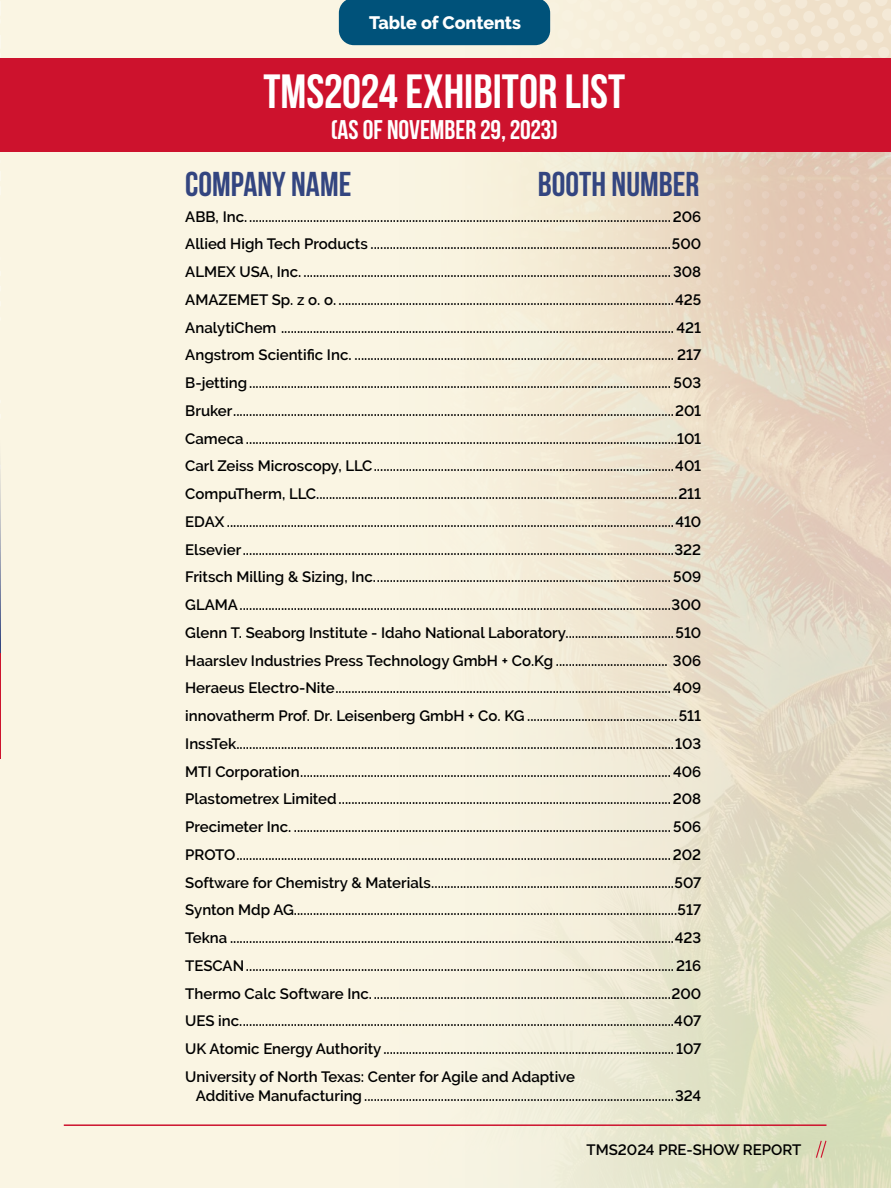
<style>
.page{position:relative;width:891px;height:1188px;background:#fff}
.page>*{position:absolute;margin:0;border:0;box-sizing:border-box;transform-origin:0 0}
.t1{font:700 48px "Bebas Neue";color:#fff}
.t2{font:700 34.5px "Bebas Neue";color:#334580}
.t3{font:700 27px "Bebas Neue";color:#fff}
.t4{font:800 18px "Raleway";color:#fff}
.t5{font:600 15px/27.8px "Raleway";color:#000;text-align:justify}
</style>
<div class="page">
<svg style="left:1px;top:0;width:890px;height:58px;background:#f6efdc"></svg>
<hr style="left:0;top:654px;width:1px;height:105px;background:#cd122d">
<img style="left:1px;top:152px;width:890px;height:1036px">
<div style="left:0;top:58px;width:891px;height:94px;background:#cd122d"></div>
<hr style="left:64px;top:1124px;width:762px;height:2px;background:#cd122d">
<svg style="left:815px;top:1139px;width:12px;height:20px"></svg>
<svg style="left:0;top:0;width:1px;height:647px"></svg>
<svg style="left:0;top:759px;width:1px;height:429px"></svg>
<div style="left:339px;top:0;width:211px;height:45px;background:#00527a"></div>
<p class="t4" style="left:369px;top:12px;width:153px">Table of Contents</p>
<h1 class="t1" style="left:264px;top:65px;width:363px">TMS2024 EXHIBITOR LIST</h1>
<h3 class="t3" style="left:331px;top:115px;width:229px">(AS OF NOVEMBER 29, 2023)</h3>
<h2 class="t2" style="left:185px;top:165px;width:168px">COMPANY NAME</h2>
<h2 class="t2" style="left:538px;top:165px;width:163px">BOOTH NUMBER</h2>
<p class="t5" style="left:185px;top:203px;width:518px">ABB, Inc. ....................................................................................................................................206<br>Allied High Tech Products ..............................................................................................500<br>ALMEX USA, Inc. ...................................................................................................................308<br>AMAZEMET Sp. z o. o. .........................................................................................................425<br>AnalytiChem ........................................................................................................................... 421<br>Angstrom Scientific Inc. .................................................................................................... 217<br>B-jetting.................................................................................................................................... 503<br>Bruker..........................................................................................................................................201<br>Cameca .......................................................................................................................................101<br>Carl Zeiss Microscopy, LLC..............................................................................................401<br>CompuTherm, LLC.................................................................................................................211<br>EDAX ............................................................................................................................................410<br>Elsevier.......................................................................................................................................322<br>Fritsch Milling &amp; Sizing, Inc............................................................................................. 509<br>GLAMA.......................................................................................................................................300<br>Glenn T. Seaborg Institute - Idaho National Laboratory..................................510<br>Haarslev Industries Press Technology GmbH + Co.Kg ................................... 306<br>Heraeus Electro-Nite.........................................................................................................409 innovatherm Prof. Dr. Leisenberg GmbH + Co. KG ...............................................511<br>InssTek.........................................................................................................................................103<br>MTI Corporation....................................................................................................................406<br>Plastometrex Limited........................................................................................................208<br>Precimeter Inc. ...................................................................................................................... 506<br>PROTO........................................................................................................................................202<br>Software for Chemistry &amp; Materials............................................................................507<br>Synton Mdp AG........................................................................................................................517<br>Tekna ...........................................................................................................................................423<br>TESCAN......................................................................................................................................216<br>Thermo Calc Software Inc. .............................................................................................200<br>UES inc........................................................................................................................................407<br>UK Atomic Energy Authority........................................................................................... 107<br>University of North Texas: Center for Agile and Adaptive</p>
<p class="t5" style="left:196px;top:1082px;width:507px">Additive Manufacturing.................................................................................................324</p>
<p class="t5" style="left:587px;top:1136px;width:216px">TMS2024 PRE-SHOW REPORT</p>
</div>
